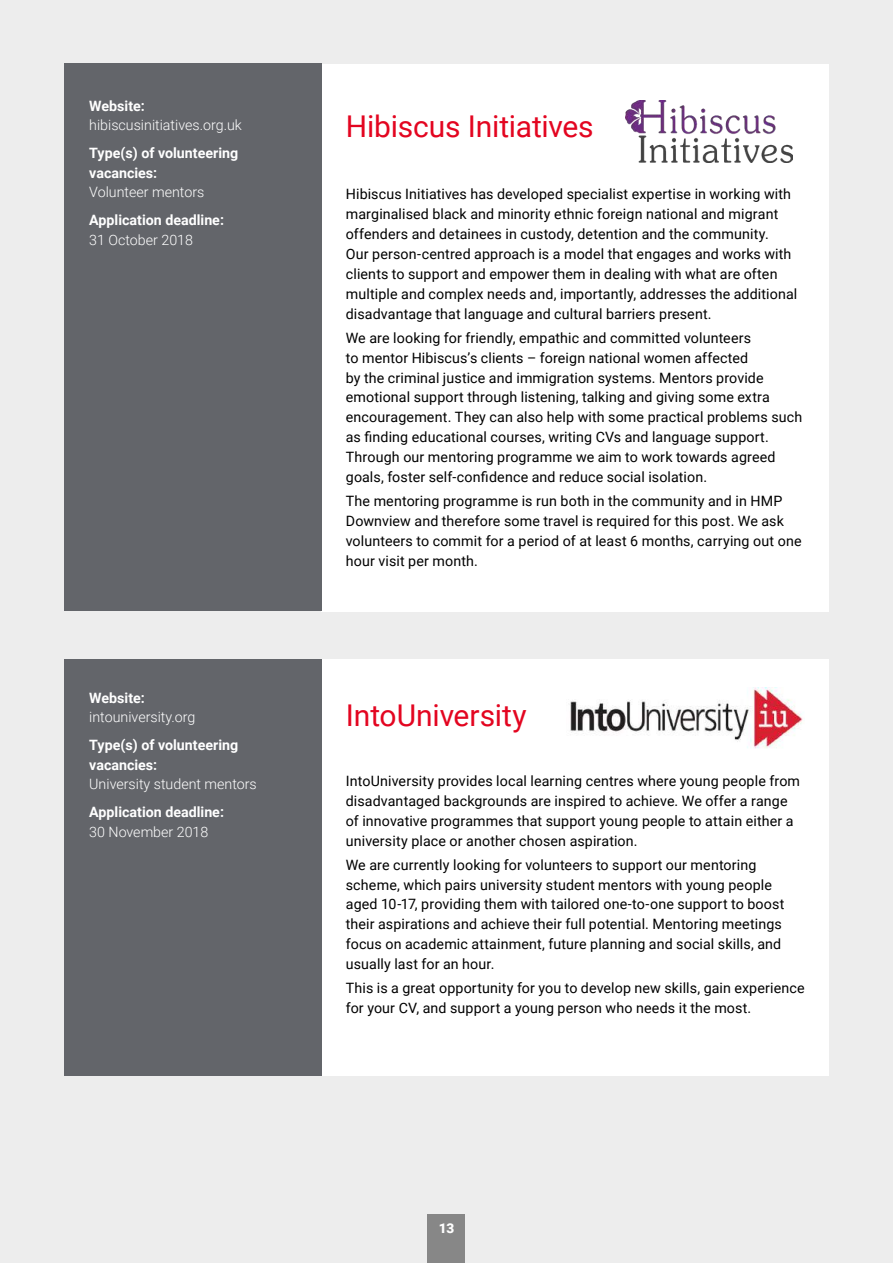
<style>
.page{position:relative;width:893px;height:1263px;background:#ededed}
.page>*{position:absolute;margin:0;border:0;box-sizing:border-box;transform-origin:0 0}
.t1{font:30px "Roboto";letter-spacing:-.005em;color:#e30520}
.t2{font:14.25px/20px "Roboto";letter-spacing:.01em;color:#000}
.t3{font:700 14.25px/19.5px "Roboto";color:#fff}
.t4{font:300 14.25px "Roboto";color:#fff}
.t5{font:900 13.5px "Roboto";color:#fff}
</style>
<div class="page">
<div style="left:428px;top:1215px;width:37px;height:48px;background:#878787"></div>
<div style="left:322px;top:659px;width:507px;height:417px;background:#fff"></div>
<div style="left:322px;top:65px;width:507px;height:547px;background:#fff"></div>
<div style="left:64px;top:64px;width:258px;height:547px;background:#63656a"></div>
<div style="left:64px;top:659px;width:258px;height:417px;background:#63656a"></div>
<img style="left:626px;top:100px;width:167px;height:62px">
<img style="left:570px;top:687px;width:233px;height:61px">
<p class="t3" style="left:89px;top:95px;width:57px">Website:</p>
<p class="t4" style="left:89px;top:115px;width:154px">hibiscusinitiatives.org.uk</p>
<p class="t3" style="left:89px;top:143px;width:150px">Type(s) of volunteering vacancies:</p>
<p class="t4" style="left:89px;top:182px;width:117px">Volunteer mentors</p>
<p class="t3" style="left:89px;top:210px;width:136px">Application deadline:</p>
<p class="t4" style="left:89px;top:230px;width:105px">31 October 2018</p>
<p class="t3" style="left:89px;top:687px;width:57px">Website:</p>
<p class="t4" style="left:89px;top:707px;width:108px">intouniversity.org</p>
<p class="t3" style="left:89px;top:735px;width:150px">Type(s) of volunteering vacancies:</p>
<p class="t4" style="left:89px;top:774px;width:169px">University student mentors</p>
<p class="t3" style="left:89px;top:802px;width:136px">Application deadline:</p>
<p class="t4" style="left:89px;top:821px;width:121px">30 November 2018</p>
<h1 class="t1" style="left:346px;top:105px;width:249px">Hibiscus Initiatives</h1>
<p class="t2" style="left:346px;top:184px;width:453px">Hibiscus Initiatives has developed specialist expertise in working with marginalised black and minority ethnic foreign national and migrant offenders and detainees in custody, detention and the community.<br>Our person-centred approach is a model that engages and works with clients to support and empower them in dealing with what are often multiple and complex needs and, importantly, addresses the additional disadvantage that language and cultural barriers present.</p>
<p class="t2" style="left:346px;top:327px;width:458px">We are looking for friendly, empathic and committed volunteers<br>to mentor Hibiscus’s clients – foreign national women affected<br>by the criminal justice and immigration systems. Mentors provide emotional support through listening, talking and giving some extra encouragement. They can also help with some practical problems such as finding educational courses, writing CVs and language support.<br>Through our mentoring programme we aim to work towards agreed goals, foster self-confidence and reduce social isolation.</p>
<p class="t2" style="left:346px;top:490px;width:457px">The mentoring programme is run both in the community and in HMP Downview and therefore some travel is required for this post. We ask volunteers to commit for a period of at least 6 months, carrying out one hour visit per month.</p>
<h1 class="t1" style="left:346px;top:695px;width:182px">IntoUniversity</h1>
<p class="t2" style="left:346px;top:770px;width:456px">IntoUniversity provides local learning centres where young people from disadvantaged backgrounds are inspired to achieve. We offer a range of innovative programmes that support young people to attain either a university place or another chosen aspiration.</p>
<p class="t2" style="left:346px;top:854px;width:440px">We are currently looking for volunteers to support our mentoring scheme, which pairs university student mentors with young people aged 10-17, providing them with tailored one-to-one support to boost their aspirations and achieve their full potential. Mentoring meetings focus on academic attainment, future planning and social skills, and usually last for an hour.</p>
<p class="t2" style="left:346px;top:978px;width:460px">This is a great opportunity for you to develop new skills, gain experience for your CV, and support a young person who needs it the most.</p>
<p class="t5" style="left:439px;top:1219px;width:17px">13</p>
</div>
